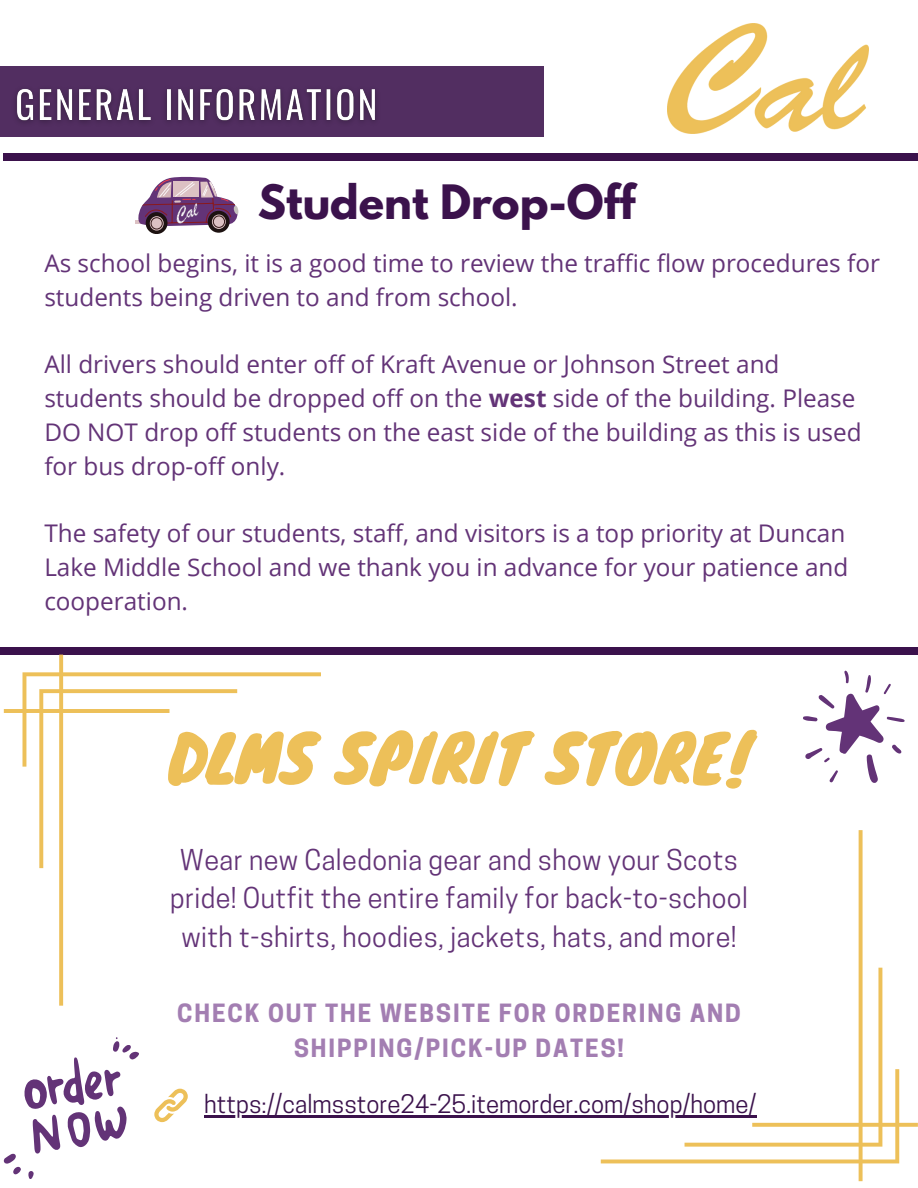
<style>
.page{position:relative;width:918px;height:1188px;background:#fff}
.page>*{position:absolute;margin:0;border:0;box-sizing:border-box;transform-origin:0 0}
.t1{font:64.2px "Knewave";color:#edc059}
.t2{font:700 42px "League Spartan";color:#3b124c}
.t3{font:27px/38.2px "Cooper Hewitt";letter-spacing:.015em;color:#633377;text-align:center}
.t4{font:24.3px/33.8px "Open Sans";color:#633377}
.t5{font:24px "Cooper Hewitt";color:#3b124c}
.t6{font:700 23.7px/34.8px "Cooper Hewitt";letter-spacing:.08em;color:#a37eb2;text-align:center}
.s1{font-weight:700}
</style>
<div class="page">
<div style="left:0;top:66px;width:543px;height:70px;background:#522e61"></div>
<img style="left:16px;top:89px;width:360px;height:33px">
<img style="left:667px;top:23px;width:202px;height:110px">
<div style="left:0;top:648px;width:918px;height:6px;background:#3b124c"></div>
<svg style="left:146px;top:212px;width:22px;height:22px"></svg>
<svg style="left:208px;top:211px;width:22px;height:22px"></svg>
<svg style="left:150px;top:216px;width:14px;height:15px"></svg>
<div style="left:151px;top:217px;width:12px;height:12px;border:1px solid #341a1a;border-radius:50%"></div>
<svg style="left:135px;top:177px;width:104px;height:51px"></svg>
<img style="left:170px;top:194px;width:36px;height:34px">
<div style="left:3px;top:154px;width:915px;height:7px;background:#3b124c"></div>
<svg style="left:154px;top:1089px;width:34px;height:33px"></svg>
<svg style="left:4px;top:1037px;width:135px;height:142px"></svg>
<svg style="left:4px;top:655px;width:317px;height:351px"></svg>
<hr style="left:204px;top:1116px;width:553px;height:2px;background:#3b124c">
<svg style="left:601px;top:830px;width:317px;height:351px"></svg>
<svg style="left:803px;top:670px;width:102px;height:113px"></svg>
<h5 class="t2" style="left:258px;top:181px;width:379px">Student Drop-Off</h5>
<h2 class="t4" style="left:44px;top:246px;width:837px">As school begins, it is a good time to review the traffic flow procedures for students being driven to and from school.</h2>
<h5 class="t4" style="left:44px;top:347px;width:819px">All drivers should enter off of Kraft Avenue or Johnson Street and students should be dropped off on the <span class="s1">west</span> side of the building. Please DO NOT drop off students on the east side of the building as this is used for bus drop-off only.</h5>
<h5 class="t4" style="left:44px;top:516px;width:805px">The safety of our students, staff, and visitors is a top priority at Duncan<br>Lake Middle School and we thank you in advance for your patience and cooperation.</h5>
<p class="t1" style="left:168px;top:706px;width:583px">DLMS SPIRIT STORE!</p>
<p class="t3" style="left:170px;top:844px;width:579px">Wear new Caledonia gear and show your Scots pride! Outfit the entire family for back-to-school with t-shirts, hoodies, jackets, hats, and more!</p>
<p class="t6" style="left:177px;top:999px;width:565px">CHECK OUT THE WEBSITE FOR ORDERING AND<br>SHIPPING/PICK-UP DATES!</p>
<p class="t5" style="left:204px;top:1095px;width:554px">https://calmsstore24-25.itemorder.com/shop/home/</p>
</div>
